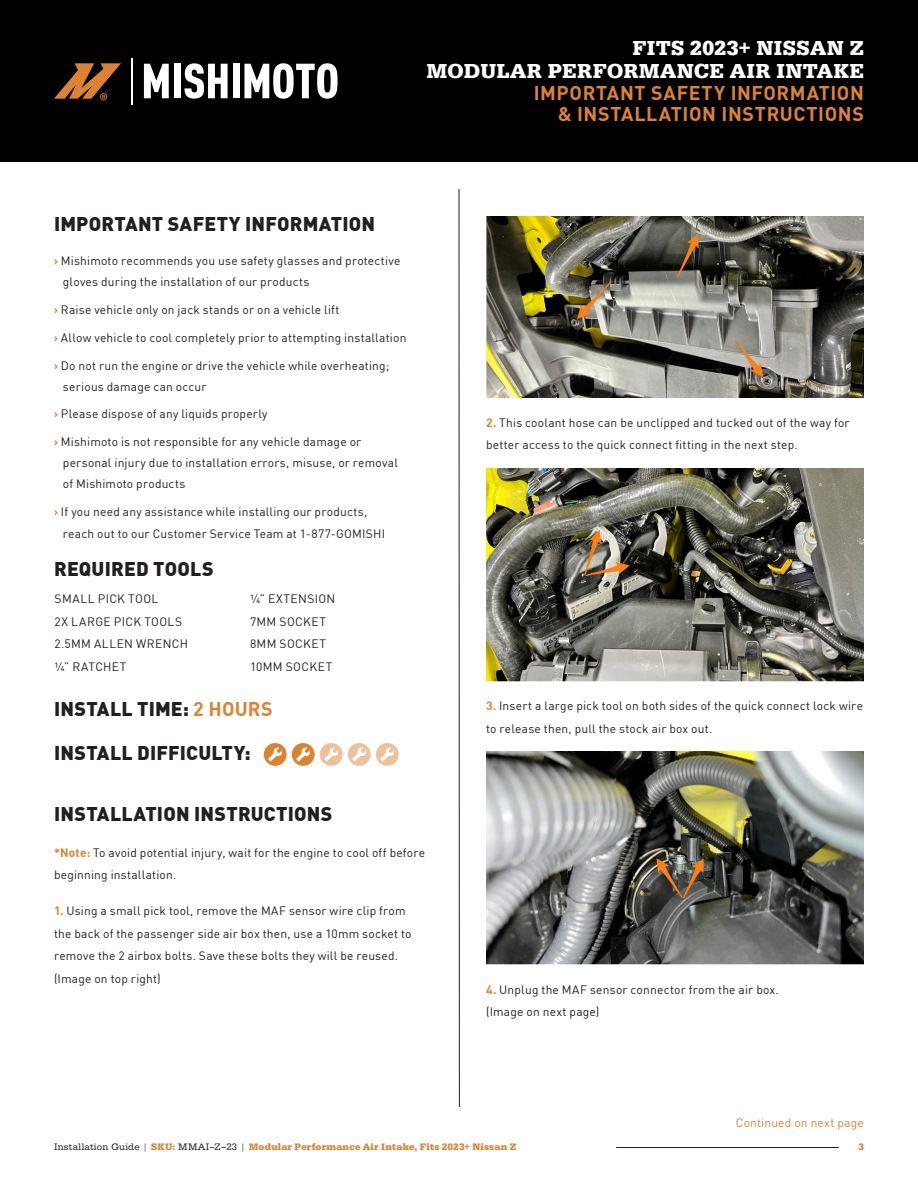
<style>
.page{position:relative;width:918px;height:1188px;background:#fff}
.page>*{position:absolute;margin:0;border:0;box-sizing:border-box;transform-origin:0 0}
.Header_MMY_Part{font:700 21px "Egyptienne URW";letter-spacing:.015em;color:#fff}
.Header_1{font:900 19.5px "DINOT";letter-spacing:.01em;color:#231f20}
.Chapter_Name{font:700 19.5px/21.5px "DINOT";letter-spacing:.03em;color:#dc8333;text-align:right}
.Important_Safety_Info{font:12px/21px "DINOT";letter-spacing:.015em;color:#231f20}
.Installation_Guide_Instructions{font:12px/22.5px "DINOT";letter-spacing:.015em;color:#231f20}
.Parts_Tools_Exc__Section_Body{font:12px/22.5px "DINOT";letter-spacing:.03em;color:#231f20}
.t1{font:12px "DINOT";letter-spacing:.015em;color:#dc8333}
.t2{font:700 9.75px "Egyptienne URW";letter-spacing:.02em;color:#dc8333}
.s1{font-weight:700;color:#dc8333}
.s2{font-weight:400;color:#231f20}
</style>
<div class="page">
<div style="left:0;top:0;width:918px;height:162px;background:#000001"></div>
<hr style="left:616px;top:1147px;width:223px;height:1px;background:#231f20">
<hr style="left:459px;top:189px;width:1px;height:918px;background:#231f20">
<svg style="left:144px;top:64px;width:25px;height:34px"></svg>
<div style="left:174px;top:64px;width:7px;height:34px;background:#fff"></div>
<svg style="left:185px;top:63px;width:43px;height:36px"></svg>
<div style="left:233px;top:64px;width:6px;height:34px;background:#fff"></div>
<svg style="left:244px;top:63px;width:94px;height:36px"></svg>
<hr style="left:131px;top:58px;width:2px;height:46px;background:#fff">
<svg style="left:54px;top:63px;width:67px;height:37px"></svg>
<svg style="left:264px;top:743px;width:135px;height:23px"></svg>
<img style="left:486px;top:216px;width:378px;height:181px">
<img style="left:486px;top:469px;width:378px;height:213px">
<img style="left:486px;top:752px;width:378px;height:213px">
<p class="Header_MMY_Part" style="left:633px;top:36px;width:233px">FITS 2023+ NISSAN Z</p>
<p class="Header_MMY_Part" style="left:427px;top:59px;width:439px">MODULAR PERFORMANCE AIR INTAKE</p>
<p class="Chapter_Name" style="left:534px;top:80px;width:332px">IMPORTANT SAFETY INFORMATION &amp; INSTALLATION INSTRUCTIONS</p>
<p class="Header_1" style="left:54px;top:208px;width:322px">IMPORTANT SAFETY INFORMATION</p>
<p class="Important_Safety_Info" style="left:63px;top:250px;width:339px;text-indent:-9px"><span class="s1">›</span> Mishimoto recommends you use safety glasses and protective gloves during the installation of our products</p>
<p class="Important_Safety_Info" style="left:54px;top:298px;width:287px"><span class="s1">›</span> Raise vehicle only on jack stands or on a vehicle lift</p>
<p class="Important_Safety_Info" style="left:54px;top:326px;width:354px"><span class="s1">›</span> Allow vehicle to cool completely prior to attempting installation</p>
<p class="Important_Safety_Info" style="left:63px;top:354px;width:328px;text-indent:-9px"><span class="s1">›</span> Do not run the engine or drive the vehicle while overheating; serious damage can occur</p>
<p class="Important_Safety_Info" style="left:54px;top:403px;width:215px"><span class="s1">›</span> Please dispose of any liquids properly</p>
<p class="Important_Safety_Info" style="left:63px;top:430px;width:337px;text-indent:-9px"><span class="s1">›</span> Mishimoto is not responsible for any vehicle damage or personal injury due to installation errors, misuse, or removal of Mishimoto products</p>
<p class="Important_Safety_Info" style="left:63px;top:499px;width:324px;line-height:22.5px;text-indent:-9px"><span class="s1">›</span> If you need any assistance while installing our products, reach out to our Customer Service Team at 1-877-GOMISHI</p>
<p class="Header_1" style="left:54px;top:553px;width:161px">REQUIRED TOOLS</p>
<p class="Parts_Tools_Exc__Section_Body" style="left:55px;top:587px;width:135px">SMALL PICK TOOL<br>2X LARGE PICK TOOLS<br>2.5MM ALLEN WRENCH ¼” RATCHET</p>
<p class="Parts_Tools_Exc__Section_Body" style="left:250px;top:587px;width:87px">¼” EXTENSION<br>7MM SOCKET<br>8MM SOCKET<br>10MM SOCKET</p>
<p class="Header_1" style="left:54px;top:693px;width:220px">INSTALL TIME: <span class="s1">2 HOURS</span></p>
<p class="Header_1" style="left:54px;top:738px;width:198px">INSTALL DIFFICULTY:</p>
<p class="Installation_Guide_Instructions" style="left:486px;top:410px;width:365px"><span class="s1">2.</span> This coolant hose can be unclipped and tucked out of the way for better access to the quick connect fitting in the next step.</p>
<p class="Installation_Guide_Instructions" style="left:486px;top:694px;width:378px"><span class="s1">3.</span> Insert a large pick tool on both sides of the quick connect lock wire to release then, pull the stock air box out.</p>
<p class="Header_1" style="left:54px;top:798px;width:280px">INSTALLATION INSTRUCTIONS</p>
<p class="Installation_Guide_Instructions" style="left:54px;top:840px;width:373px"><span class="s1">*Note:</span> To avoid potential injury, wait for the engine to cool off before beginning installation.</p>
<p class="Installation_Guide_Instructions" style="left:54px;top:898px;width:359px"><span class="s1">1.</span> Using a small pick tool, remove the MAF sensor wire clip from the back of the passenger side air box then, use a 10mm socket to remove the 2 airbox bolts. Save these bolts they will be reused. (Image on top right)</p>
<p class="Installation_Guide_Instructions" style="left:486px;top:977px;width:294px"><span class="s1">4.</span> Unplug the MAF sensor connector from the air box. (Image on next page)</p>
<p class="t1" style="left:736px;top:1113px;width:130px">Continued on next page</p>
<p class="t2" style="left:54px;top:1141px;width:464px"><span class="s2">Installation Guide |</span> SKU: <span class="s2">MMAI–Z–23 |</span> Modular Performance Air Intake, Fits 2023+ Nissan Z</p>
<p class="t2" style="left:859px;top:1141px;width:7px">3</p>
</div>
